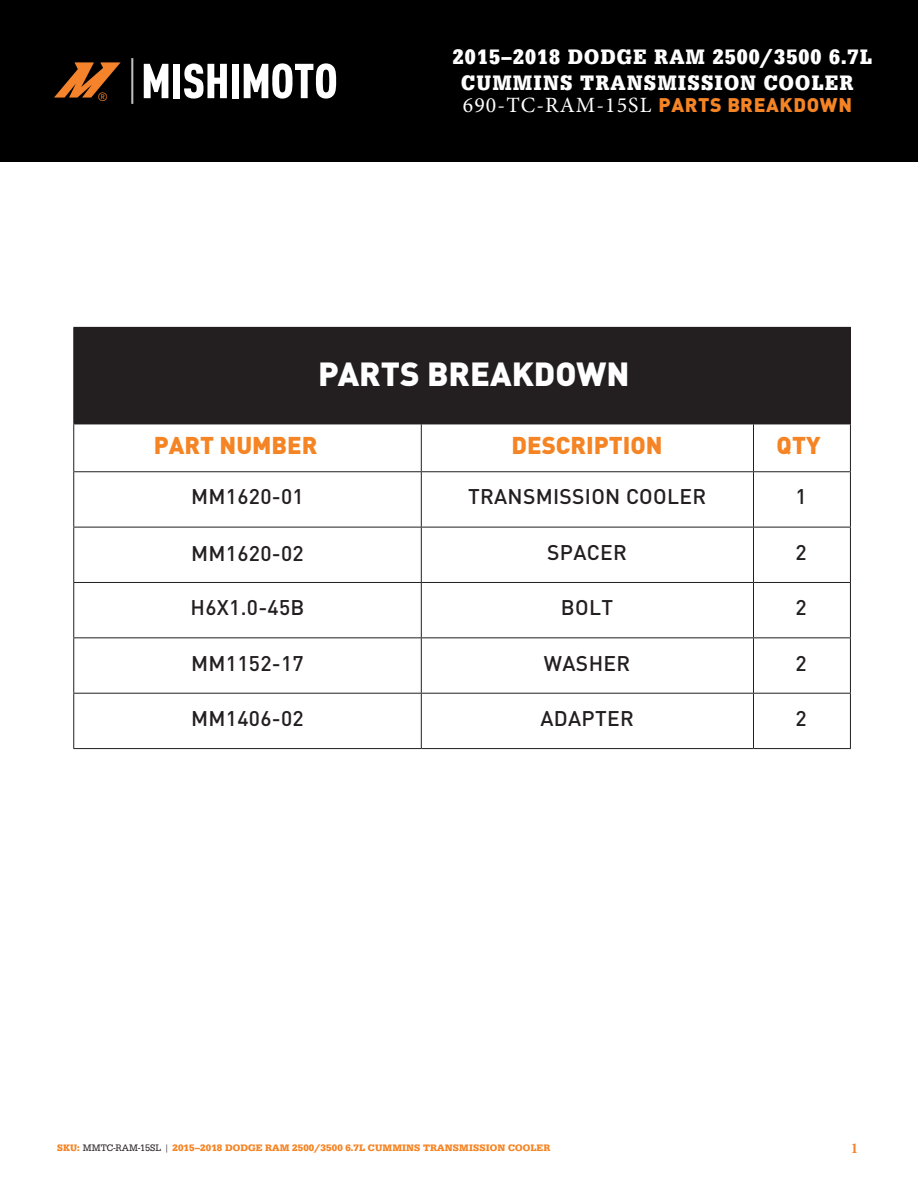
<style>
.page{position:relative;width:918px;height:1188px;background:#fff}
.page>*{position:absolute;margin:0;border:0;box-sizing:border-box;transform-origin:0 0}
.t1{font:900 33px "DIN";color:#fff}
.t2{font:900 24px "DIN";color:#f58424}
.t3{font:21.75px/26.1px "URW Egyptienne T Bold Extr Narr";letter-spacing:.05em;color:#fff;text-align:center}
.t4{font:21.75px "Minion Pro";letter-spacing:.05em;color:#fff}
.t5{font:500 21px "DIN";letter-spacing:.015em;color:#231f20}
.t6{font:700 15px "Minion Pro";color:#f5832b}
.t7{font:12px "DIN";color:#f5832b}
.t8{font:700 9.75px "URW Egyptienne T";letter-spacing:.01em;color:#f58424}
.s1{font-family:"DIN";font-weight:900;font-size:19.5px;color:#f58424}
.s2{font-family:"URW Egyptienne TOT Bol Nar";font-weight:400}
.s3{font-family:"URW Egyptienne TOT Reg Nar";font-weight:400;color:#231f20}
</style>
<div class="page">
<div style="left:0;top:0;width:918px;height:162px;background:#000001"></div>
<svg style="left:144px;top:64px;width:24px;height:34px"></svg>
<div style="left:173px;top:64px;width:7px;height:34px;background:#fff"></div>
<svg style="left:184px;top:64px;width:43px;height:35px"></svg>
<div style="left:232px;top:64px;width:7px;height:34px;background:#fff"></div>
<svg style="left:244px;top:63px;width:92px;height:36px"></svg>
<svg style="left:54px;top:62px;width:67px;height:36px"></svg>
<hr style="left:131px;top:58px;width:2px;height:46px;background:#bcbdc0">
<div style="left:74px;top:327px;width:776px;height:97px;background:#231f20"></div>
<hr style="left:73px;top:327px;width:348px;height:1px;background:#231f20">
<hr style="left:73px;top:328px;width:1px;height:96px;background:#231f20">
<hr style="left:753px;top:327px;width:98px;height:1px;background:#231f20">
<hr style="left:850px;top:328px;width:1px;height:96px;background:#231f20">
<hr style="left:73px;top:424px;width:348px;height:1px;background:#231f20">
<hr style="left:73px;top:424px;width:1px;height:47px;background:#231f20">
<hr style="left:421px;top:424px;width:332px;height:1px;background:#231f20">
<hr style="left:421px;top:424px;width:1px;height:47px;background:#231f20">
<hr style="left:753px;top:424px;width:98px;height:1px;background:#231f20">
<hr style="left:753px;top:424px;width:1px;height:47px;background:#231f20">
<hr style="left:850px;top:424px;width:1px;height:47px;background:#231f20">
<hr style="left:73px;top:471px;width:348px;height:1px;background:#231f20">
<hr style="left:73px;top:472px;width:1px;height:55px;background:#231f20">
<hr style="left:421px;top:471px;width:332px;height:1px;background:#231f20">
<hr style="left:421px;top:472px;width:1px;height:55px;background:#231f20">
<hr style="left:753px;top:471px;width:98px;height:1px;background:#231f20">
<hr style="left:753px;top:472px;width:1px;height:55px;background:#231f20">
<hr style="left:850px;top:472px;width:1px;height:55px;background:#231f20">
<hr style="left:73px;top:527px;width:348px;height:1px;background:#231f20">
<hr style="left:73px;top:527px;width:1px;height:55px;background:#231f20">
<hr style="left:421px;top:527px;width:332px;height:1px;background:#231f20">
<hr style="left:421px;top:527px;width:1px;height:55px;background:#231f20">
<hr style="left:753px;top:527px;width:98px;height:1px;background:#231f20">
<hr style="left:753px;top:527px;width:1px;height:55px;background:#231f20">
<hr style="left:850px;top:527px;width:1px;height:55px;background:#231f20">
<hr style="left:73px;top:582px;width:348px;height:1px;background:#231f20">
<hr style="left:73px;top:583px;width:1px;height:54px;background:#231f20">
<hr style="left:421px;top:582px;width:332px;height:1px;background:#231f20">
<hr style="left:421px;top:583px;width:1px;height:54px;background:#231f20">
<hr style="left:753px;top:582px;width:98px;height:1px;background:#231f20">
<hr style="left:753px;top:583px;width:1px;height:54px;background:#231f20">
<hr style="left:850px;top:583px;width:1px;height:54px;background:#231f20">
<hr style="left:73px;top:637px;width:348px;height:1px;background:#231f20">
<hr style="left:73px;top:638px;width:1px;height:55px;background:#231f20">
<hr style="left:421px;top:637px;width:332px;height:1px;background:#231f20">
<hr style="left:421px;top:638px;width:1px;height:55px;background:#231f20">
<hr style="left:753px;top:637px;width:98px;height:1px;background:#231f20">
<hr style="left:753px;top:638px;width:1px;height:55px;background:#231f20">
<hr style="left:850px;top:638px;width:1px;height:55px;background:#231f20">
<hr style="left:73px;top:693px;width:348px;height:1px;background:#231f20">
<hr style="left:73px;top:694px;width:1px;height:54px;background:#231f20">
<hr style="left:421px;top:693px;width:332px;height:1px;background:#231f20">
<hr style="left:421px;top:694px;width:1px;height:54px;background:#231f20">
<hr style="left:753px;top:693px;width:98px;height:1px;background:#231f20">
<hr style="left:753px;top:694px;width:1px;height:54px;background:#231f20">
<hr style="left:850px;top:694px;width:1px;height:54px;background:#231f20">
<hr style="left:73px;top:748px;width:348px;height:1px;background:#231f20">
<hr style="left:421px;top:748px;width:332px;height:1px;background:#231f20">
<hr style="left:753px;top:748px;width:98px;height:1px;background:#231f20">
<p class="t7" style="left:98px;top:89px;width:12px">®</p>
<p class="t3" style="left:453px;top:44px;width:421px">2015–2018 DODGE RAM 2500/3500 6.7L<br>CUMMINS TRANSMISSION COOLER</p>
<p class="t4" style="left:463px;top:91px;width:391px">690-TC-RAM-15SL <span class="s1">PARTS BREAKDOWN</span></p>
<h1 class="t1" style="left:318px;top:352px;width:313px">PARTS BREAKDOWN</h1>
<p class="t2" style="left:154px;top:429px;width:165px">PART NUMBER</p>
<p class="t2" style="left:511px;top:429px;width:153px">DESCRIPTION</p>
<p class="t2" style="left:777px;top:429px;width:45px">QTY</p>
<p class="t5" style="left:191px;top:483px;width:114px">MM1620-01</p>
<p class="t5" style="left:468px;top:483px;width:240px">TRANSMISSION COOLER</p>
<p class="t5" style="left:795px;top:483px;width:13px">1</p>
<p class="t5" style="left:191px;top:540px;width:114px">MM1620-02</p>
<p class="t5" style="left:547px;top:539px;width:81px">SPACER</p>
<p class="t5" style="left:795px;top:539px;width:13px">2</p>
<p class="t5" style="left:191px;top:594px;width:116px">H6X1.0-45B</p>
<p class="t5" style="left:561px;top:594px;width:54px">BOLT</p>
<p class="t5" style="left:795px;top:594px;width:13px">2</p>
<p class="t5" style="left:191px;top:650px;width:114px">MM1152-17</p>
<p class="t5" style="left:544px;top:650px;width:88px">WASHER</p>
<p class="t5" style="left:795px;top:650px;width:13px">2</p>
<p class="t5" style="left:191px;top:705px;width:114px">MM1406-02</p>
<p class="t5" style="left:540px;top:705px;width:95px">ADAPTER</p>
<p class="t5" style="left:795px;top:705px;width:13px">2</p>
<p class="t8" style="left:57px;top:1142px;width:495px"><span class="s2">SKU:</span> <span class="s3">MMTC-RAM-15SL |</span> 2015–2018 DODGE RAM 2500/3500 6.7L CUMMINS TRANSMISSION COOLER</p>
<p class="t6" style="left:851px;top:1138px;width:9px">1</p>
</div>
